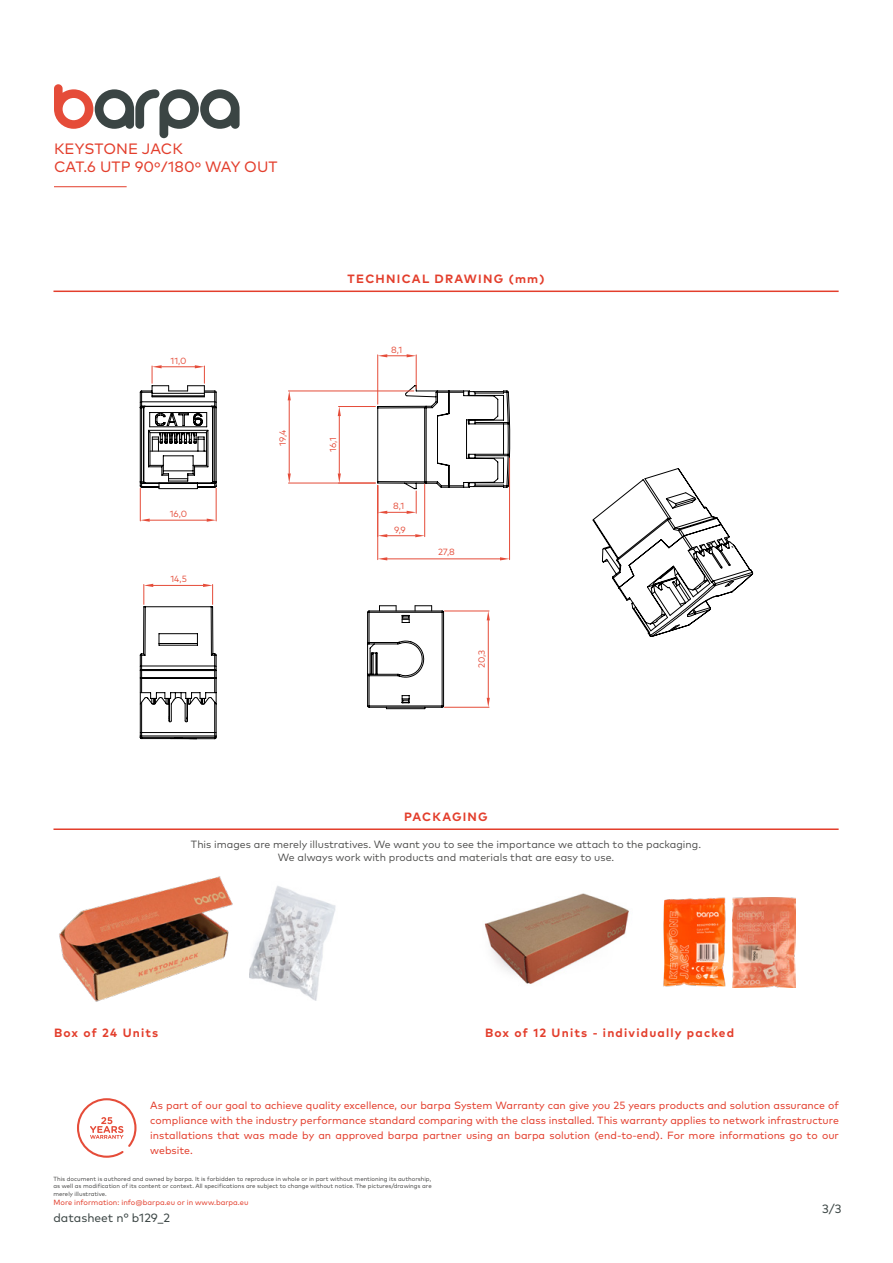
<style>
.page{position:relative;width:893px;height:1263px;background:#fff}
.page>*{position:absolute;margin:0;border:0;box-sizing:border-box;transform-origin:0 0}
.t1{font:15px/18px "Mark Pro";color:#e33e2c}
.t2{font:700 12px "Mark Pro";letter-spacing:.1em;color:#e33e2c}
.t3{font:12px "Mark Pro";color:#3b4544}
.t4{font:10.5px/15px "Mark Pro";color:#e33e2c;text-align:justify}
.t5{font:10.5px/12.6px "Mark Pro";color:#4a4a49;text-align:center}
.t6{font:9px "Mark Pro";color:#e54c39}
.t7{font:7.5px "Mark Pro";color:#e33e2c}
.t8{font:6px/7.4px "Mark Pro";color:#4a4a49;text-align:justify}
</style>
<div class="page">
<svg style="left:54px;top:84px;width:186px;height:54px"></svg>
<hr style="left:54px;top:186px;width:73px;height:1px;background:#e33e2c">
<hr style="left:53px;top:291px;width:786px;height:1px;background:#e33e2c">
<svg style="left:77px;top:1098px;width:59px;height:60px"></svg>
<hr style="left:53px;top:828px;width:786px;height:2px;background:#e33e2c">
<hr style="left:140px;top:488px;width:1px;height:33px;background:#e54c39">
<hr style="left:216px;top:488px;width:1px;height:33px;background:#e54c39">
<hr style="left:150px;top:520px;width:57px;height:1px;background:#e54c39">
<svg style="left:140px;top:519px;width:10px;height:3px"></svg>
<svg style="left:207px;top:519px;width:9px;height:3px"></svg>
<svg style="left:140px;top:365px;width:76px;height:124px"></svg>
<hr style="left:338px;top:406px;width:37px;height:1px;background:#e54c39">
<hr style="left:339px;top:416px;width:1px;height:57px;background:#e54c39">
<svg style="left:338px;top:406px;width:3px;height:10px"></svg>
<svg style="left:338px;top:473px;width:3px;height:10px"></svg>
<svg style="left:377px;top:385px;width:133px;height:129px"></svg>
<hr style="left:416px;top:355px;width:1px;height:33px;background:#e54c39">
<hr style="left:377px;top:355px;width:1px;height:49px;background:#e54c39">
<svg style="left:378px;top:354px;width:38px;height:3px"></svg>
<hr style="left:288px;top:391px;width:126px;height:1px;background:#e54c39">
<hr style="left:288px;top:483px;width:87px;height:1px;background:#e54c39">
<hr style="left:289px;top:400px;width:1px;height:73px;background:#e54c39">
<svg style="left:288px;top:391px;width:3px;height:9px"></svg>
<svg style="left:288px;top:473px;width:3px;height:10px"></svg>
<hr style="left:377px;top:485px;width:1px;height:75px;background:#e54c39">
<hr style="left:509px;top:458px;width:1px;height:102px;background:#e54c39">
<hr style="left:387px;top:559px;width:113px;height:1px;background:#e54c39">
<svg style="left:378px;top:557px;width:9px;height:3px"></svg>
<svg style="left:500px;top:557px;width:9px;height:3px"></svg>
<hr style="left:424px;top:484px;width:1px;height:53px;background:#e54c39">
<svg style="left:378px;top:534px;width:47px;height:3px"></svg>
<svg style="left:367px;top:605px;width:77px;height:104px"></svg>
<hr style="left:444px;top:611px;width:45px;height:1px;background:#e54c39">
<hr style="left:444px;top:707px;width:45px;height:1px;background:#e54c39">
<hr style="left:488px;top:620px;width:1px;height:78px;background:#e54c39">
<svg style="left:487px;top:611px;width:3px;height:9px"></svg>
<svg style="left:487px;top:698px;width:3px;height:9px"></svg>
<svg style="left:593px;top:468px;width:160px;height:169px"></svg>
<svg style="left:140px;top:584px;width:76px;height:155px"></svg>
<img style="left:249px;top:886px;width:87px;height:114px">
<img style="left:59px;top:876px;width:174px;height:126px">
<img style="left:663px;top:897px;width:80px;height:91px">
<img style="left:733px;top:897px;width:63px;height:90px">
<img style="left:484px;top:893px;width:145px;height:91px">
<h1 class="t1" style="left:54px;top:139px;width:225px">KEYSTONE JACK<br>CAT.6 UTP 90º/180º WAY OUT</h1>
<p class="t6" style="left:171px;top:354px;width:18px">11,0</p>
<p class="t6" style="left:170px;top:507px;width:19px">16,0</p>
<p class="t6" style="left:170px;top:572px;width:18px">14,5</p>
<p class="t6" style="left:276px;top:446px;width:18px;rotate:-90deg">19,4</p>
<p class="t2" style="left:348px;top:270px;width:198px">TECHNICAL DRAWING (mm)</p>
<p class="t6" style="left:391px;top:343px;width:13px">8,1</p>
<p class="t6" style="left:326px;top:452px;width:16px;rotate:-90deg">16,1</p>
<p class="t6" style="left:393px;top:499px;width:13px">8,1</p>
<p class="t6" style="left:394px;top:523px;width:13px">9,9</p>
<p class="t6" style="left:438px;top:545px;width:18px">27,8</p>
<p class="t6" style="left:475px;top:668px;width:20px;rotate:-90deg">20,3</p>
<p class="t2" style="left:404px;top:808px;width:85px">PACKAGING</p>
<p class="t5" style="left:191px;top:837px;width:512px">This images are merely illustratives. We want you to see the importance we attach to the packaging.<br>We always work with products and materials that are easy to use.</p>
<p class="t2" style="left:54px;top:1024px;width:106px">Box of 24 Units</p>
<p class="t2" style="left:485px;top:1024px;width:251px">Box of 12 Units - individually packed</p>
<p class="t4" style="left:150px;top:1097px;width:690px">As part of our goal to achieve quality excellence, our barpa System Warranty can give you 25 years products and solution assurance of compliance with the industry performance standard comparing with the class installed. This warranty applies to network infrastructure installations that was made by an approved barpa partner using an barpa solution (end-to-end). For more informations go to our website.</p>
<p class="t8" style="left:53px;top:1175px;width:380px">This document is authored and owned by barpa. It is forbidden to reproduce in whole or in part without mentioning its authorship, as well as modification of its content or context. All specifications are subject to change without notice. The pictures/drawings are merely illustrative.</p>
<p class="t7" style="left:53px;top:1196px;width:197px">More information: info@barpa.eu or in www.barpa.eu</p>
<p class="t3" style="left:53px;top:1208px;width:118px">datasheet n° b129_2</p>
<p class="t3" style="left:822px;top:1199px;width:21px">3/3</p>
</div>
